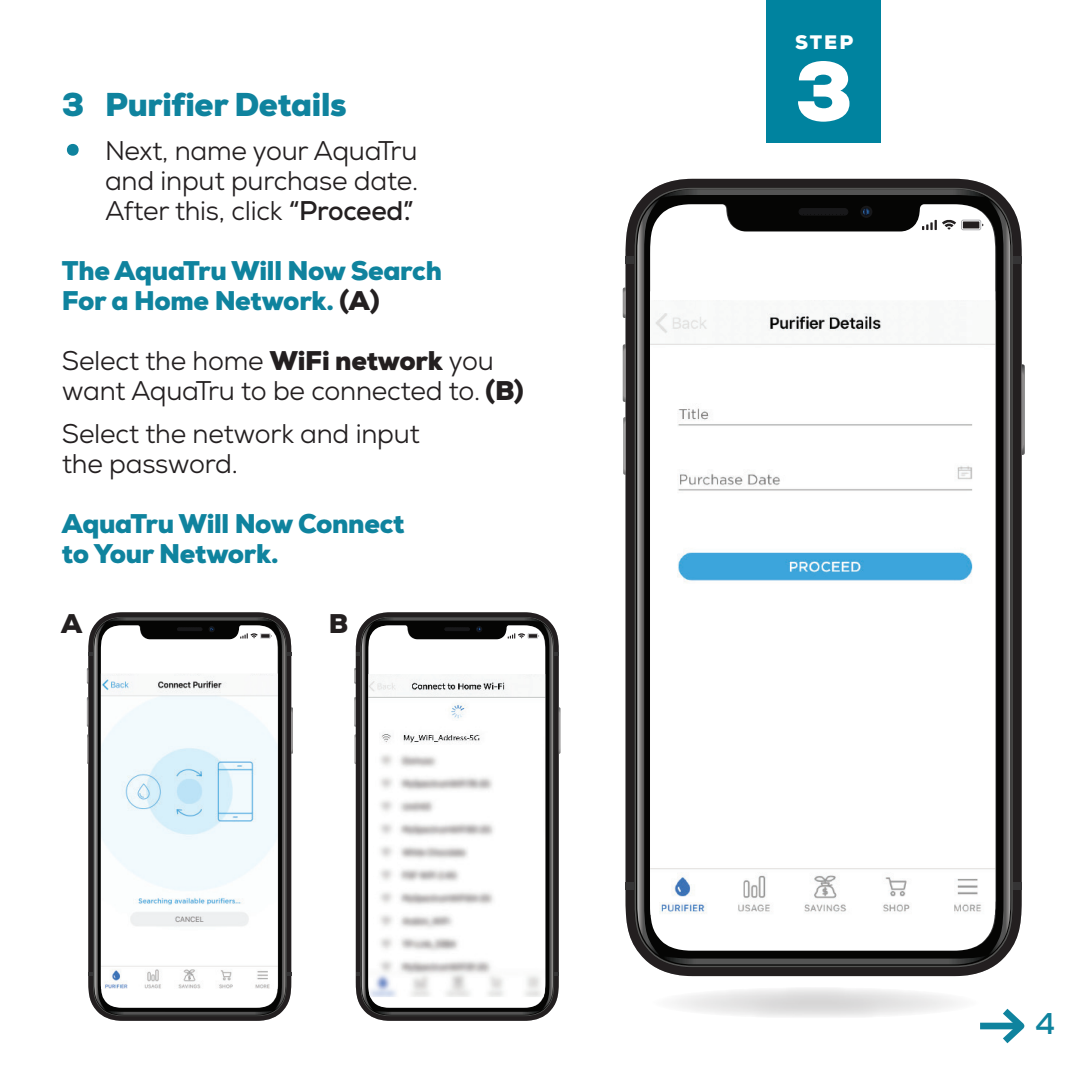
<style>
.page{position:relative;width:1080px;height:1080px;background:#fff}
.page>*{position:absolute;margin:0;border:0;box-sizing:border-box;transform-origin:0 0}
.t1{font:900 83.7px "Nexa";color:#fff}
.t2{font:900 33px "Nexa";letter-spacing:-.01em;color:#0f839e}
.t3{font:700 30px "Nexa";color:#0f839e}
.t4{font:27px/30px "Nexa";letter-spacing:-.01em;color:#231f20}
.t5{font:900 27px/30px "Nexa";letter-spacing:-.01em;color:#0f839e}
.t6{font:900 27px "Nexa";color:#231f20}
.t7{font:900 19.5px "Nexa";color:#fff}
.s1{font-size:57px;color:#0f839e}
.s2{font-weight:700}
.s3{color:#231f20}
.s4{font-weight:900}
</style>
<div class="page">
<svg style="left:651px;top:987px;width:329px;height:32px;fill:#ecebeb"></svg>
<svg style="left:626px;top:179px;width:396px;height:797px;fill:#231f20"></svg>
<svg style="left:634px;top:188px;width:379px;height:779px"></svg>
<svg style="left:623px;top:288px;width:3px;height:30px"></svg>
<svg style="left:623px;top:344px;width:3px;height:58px"></svg>
<svg style="left:623px;top:417px;width:3px;height:58px"></svg>
<svg style="left:1022px;top:364px;width:3px;height:91px"></svg>
<div style="left:626px;top:256px;width:8px;height:8px;background:#353435"></div>
<div style="left:626px;top:882px;width:8px;height:7px;background:#353435"></div>
<div style="left:1013px;top:882px;width:9px;height:7px;background:#353435"></div>
<div style="left:1013px;top:256px;width:9px;height:8px;background:#353435"></div>
<svg style="left:637px;top:189px;width:373px;height:775px"></svg>
<svg style="left:370px;top:612px;width:174px;height:409px;fill:#232020"></svg>
<svg style="left:354px;top:618px;width:207px;height:397px"></svg>
<svg style="left:103px;top:612px;width:174px;height:409px;fill:#231f20"></svg>
<svg style="left:87px;top:618px;width:206px;height:397px"></svg>
<div style="left:980px;top:1023px;width:41px;height:6px;background:#0f839e"></div>
<svg style="left:996px;top:1008px;width:29px;height:36px"></svg>
<div style="left:766px;top:0;width:115px;height:142px;background:#00839f"></div>
<p class="t2" style="left:62px;top:84px;width:286px">3 Purifier Details</p>
<p class="t4" style="left:105px;top:136px;width:315px;text-align:justify;text-indent:-43px"><span class="s1">•</span> Next, name your AquaTru and input purchase date.<br>After this, click <span class="s2">“Proceed”.</span></p>
<p class="t5" style="left:62px;top:256px;width:382px">The AquaTru Will Now Search<br>For a Home Network. <span class="s3">(A)</span></p>
<p class="t4" style="left:62px;top:346px;width:463px">Select the home <span class="s4">WiFi network</span> you want AquaTru to be connected to. <span class="s4">(B)</span></p>
<p class="t4" style="left:62px;top:419px;width:360px">Select the network and input the password.</p>
<p class="t5" style="left:62px;top:509px;width:344px">AquaTru Will Now Connect to Your Network.</p>
<p class="t6" style="left:61px;top:606px;width:23px">A</p>
<p class="t6" style="left:329px;top:606px;width:21px">B</p>
<p class="t7" style="left:795px;top:29px;width:60px">STEP</p>
<p class="t1" style="left:795px;top:38px;width:60px">3</p>
<p class="t3" style="left:1036px;top:1005px;width:21px">4</p>
</div>
